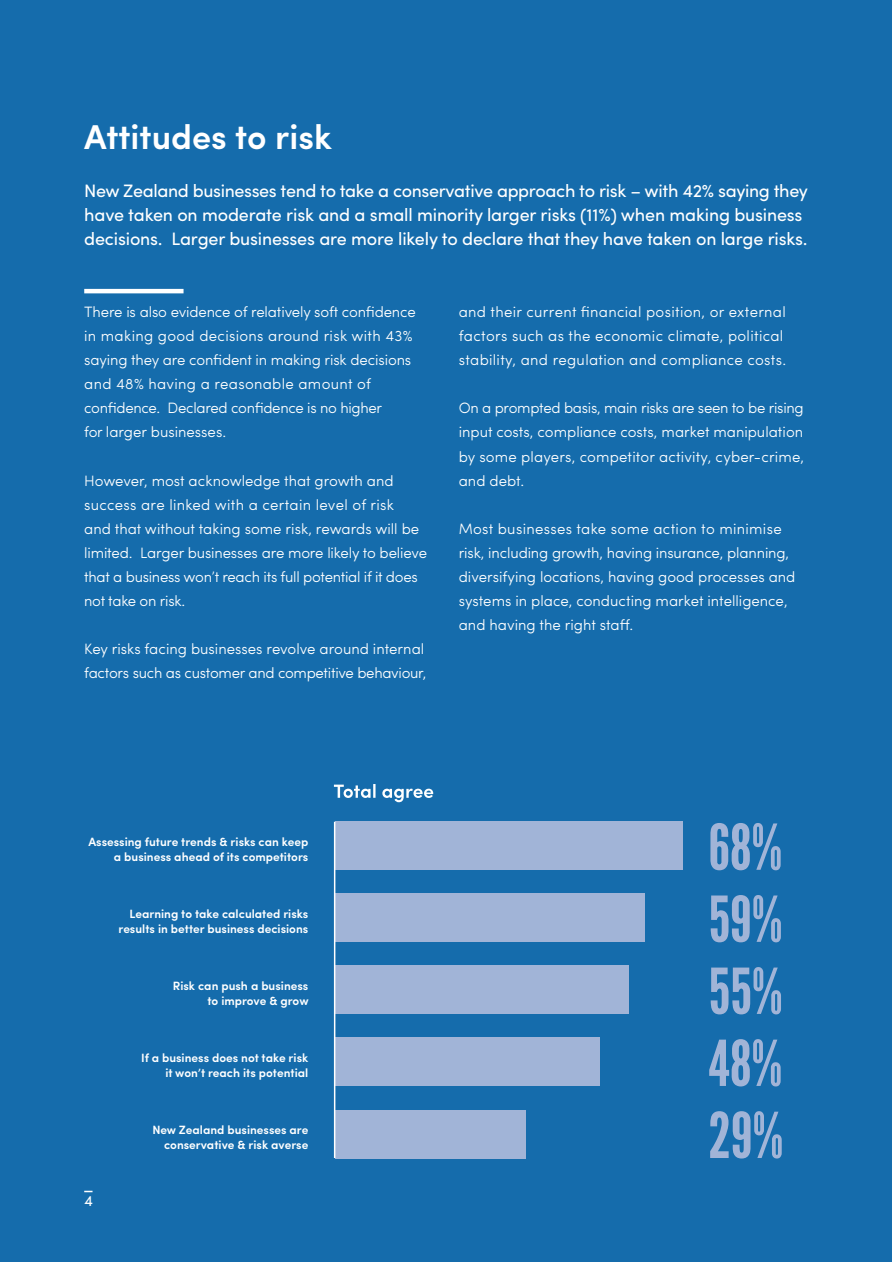
<style>
.page{position:relative;width:892px;height:1262px;background:#fff}
.page>*{position:absolute;margin:0;border:0;box-sizing:border-box;transform-origin:0 0}
.t1{font:63px "League Gothic";color:#a1b4d7}
.Heading_White{font:600 34.5px "Sofia Pro";color:#fff}
.Intro_Para_White{font:18px/24px "Sofia Pro";letter-spacing:-.01em;color:#fff}
.BC_White{font:300 15px/24px "Sofia Pro";color:#fff}
.BC_White-2{font:300 15px/24px "Sofia Pro";letter-spacing:.02em;color:#fff}
.BC_White-3{font:300 15px/24px "Sofia Pro";letter-spacing:-.02em;color:#fff}
.Page{font:15px "Sofia Pro";color:#fff}
.t2{font:600 12px/15px "Sofia Pro";color:#fff;text-align:right}
</style>
<div class="page">
<div style="left:0;top:0;width:891px;height:1261px;background:#156cac"></div>
<hr style="left:84px;top:289px;width:99px;height:4px;background:#fff">
<div style="left:335px;top:821px;width:347px;height:48px;background:#a1b4d7"></div>
<div style="left:335px;top:893px;width:310px;height:48px;background:#a1b4d7"></div>
<div style="left:335px;top:965px;width:293px;height:48px;background:#a1b4d7"></div>
<div style="left:335px;top:1037px;width:264px;height:48px;background:#a1b4d7"></div>
<div style="left:335px;top:1109px;width:191px;height:48px;background:#a1b4d7"></div>
<svg style="left:334px;top:784px;width:99px;height:18px"></svg>
<hr style="left:334px;top:821px;width:1px;height:336px;background:#fff">
<p class="Heading_White" style="left:84px;top:111px;width:249px">Attitudes to risk</p>
<p class="Intro_Para_White" style="left:84px;top:178px;width:725px">New Zealand businesses tend to take a conservative approach to risk – with 42% saying they have taken on moderate risk and a small minority larger risks (11%) when making business decisions. Larger businesses are more likely to declare that they have taken on large risks.</p>
<p class="BC_White" style="left:84px;top:299px;width:333px">There is also evidence of relatively soft confidence in making good decisions around risk with 43% saying they are confident in making risk decisions and 48% having a reasonable amount of confidence. Declared confidence is no higher<br>for larger businesses.</p>
<p class="BC_White" style="left:84px;top:467px;width:344px">However, most acknowledge that growth and success are linked with a certain level of risk<br>and that without taking some risk, rewards will be limited. Larger businesses are more likely to believe that a business won’t reach its full potential if it does not take on risk.</p>
<p class="BC_White-3" style="left:84px;top:635px;width:343px">Key risks facing businesses revolve around internal factors such as customer and competitive behaviour,</p>
<p class="BC_White-2" style="left:458px;top:299px;width:329px">and their current financial position, or external factors such as the economic climate, political stability, and regulation and compliance costs.</p>
<p class="BC_White" style="left:458px;top:395px;width:347px;text-align:justify">On a prompted basis, main risks are seen to be rising input costs, compliance costs, market manipulation by some players, competitor activity, cyber-crime, and debt.</p>
<p class="BC_White" style="left:458px;top:515px;width:338px">Most businesses take some action to minimise risk, including growth, having insurance, planning, diversifying locations, having good processes and systems in place, conducting market intelligence, and having the right staff.</p>
<p class="t2" style="left:88px;top:833px;width:221px">Assessing future trends &amp; risks can keep a business ahead of its competitors</p>
<p class="t2" style="left:118px;top:905px;width:191px">Learning to take calculated risks results in better business decisions</p>
<p class="t2" style="left:173px;top:977px;width:137px">Risk can push a business to improve &amp; grow</p>
<p class="t2" style="left:141px;top:1049px;width:169px">If a business does not take risk it won’t reach its potential</p>
<p class="Page" style="left:84px;top:1189px;width:10px">4</p>
<p class="t2" style="left:152px;top:1121px;width:157px">New Zealand businesses are conservative &amp; risk averse</p>
<p class="t1" style="left:708px;top:809px;width:75px">68%</p>
<p class="t1" style="left:708px;top:881px;width:76px">59%</p>
<p class="t1" style="left:708px;top:953px;width:76px">55%</p>
<p class="t1" style="left:708px;top:1025px;width:75px">48%</p>
<p class="t1" style="left:708px;top:1097px;width:76px">29%</p>
</div>
